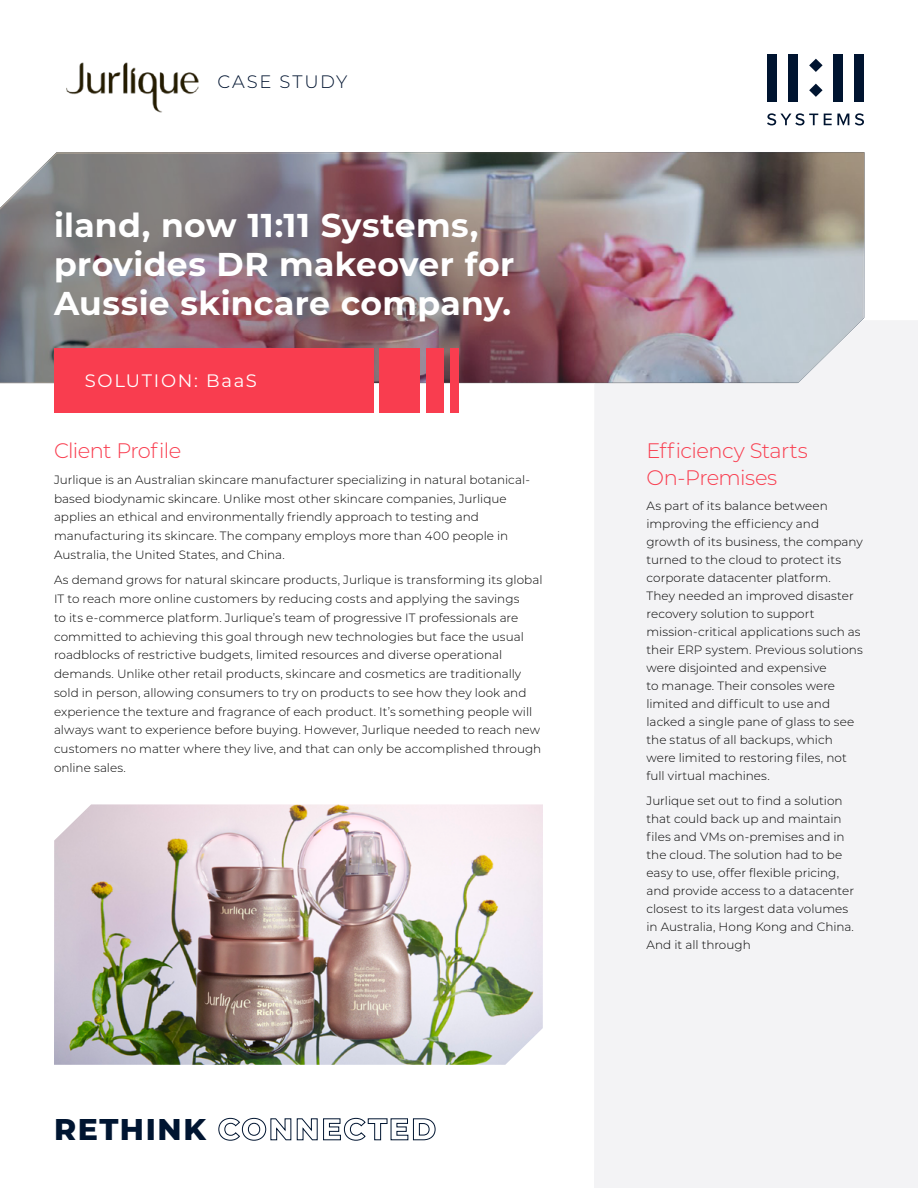
<style>
.page{position:relative;width:918px;height:1188px;background:#fff}
.page>*{position:absolute;margin:0;border:0;box-sizing:border-box;transform-origin:0 0}
.t1{font:700 33px/39px "Montserrat";letter-spacing:.01em;color:#fff}
.t2{font:800 30px "Montserrat";letter-spacing:.06em;color:#001531}
.t3{font:300 21px/27px "Montserrat";letter-spacing:-.025em;color:#f93d4f}
.t4{font:18px "Montserrat";letter-spacing:.09em;color:#fff}
.t5{font:300 18px "Montserrat";letter-spacing:.095em;color:#001430}
.t6{font:300 12px/18px "Montserrat";letter-spacing:.005em;color:#000}
</style>
<div class="page">
<div style="left:594px;top:321px;width:324px;height:867px;background:#f3f3f5"></div>
<svg style="left:767px;top:113px;width:51px;height:12px"></svg>
<svg style="left:824px;top:114px;width:25px;height:11px"></svg>
<svg style="left:855px;top:113px;width:9px;height:12px"></svg>
<div style="left:767px;top:54px;width:10px;height:47px;background:#001430"></div>
<div style="left:788px;top:54px;width:10px;height:47px;background:#001430"></div>
<svg style="left:809px;top:59px;width:14px;height:38px"></svg>
<div style="left:833px;top:54px;width:10px;height:47px;background:#001430"></div>
<div style="left:854px;top:54px;width:10px;height:47px;background:#001430"></div>
<img style="left:66px;top:62px;width:133px;height:51px">
<img style="left:54px;top:804px;width:489px;height:261px">
<img style="left:0;top:152px;width:864px;height:232px">
<div style="left:54px;top:349px;width:320px;height:64px;background:#f93d4f"></div>
<div style="left:379px;top:349px;width:41px;height:64px;background:#f93d4f"></div>
<div style="left:426px;top:349px;width:18px;height:64px;background:#f93d4f"></div>
<div style="left:450px;top:349px;width:9px;height:64px;background:#f93d4f"></div>
<h3 class="t5" style="left:217px;top:70px;width:131px">CASE STUDY</h3>
<h1 class="t1" style="left:54px;top:204px;width:462px">iland, now 11:11 Systems, provides DR makeover for<br>Aussie skincare company.</h1>
<h3 class="t4" style="left:85px;top:368px;width:174px">SOLUTION: BaaS</h3>
<h3 class="t3" style="left:54px;top:437px;width:129px">Client Profile</h3>
<p class="t6" style="left:54px;top:470px;width:477px;line-height:18.8px">Jurlique is an Australian skincare manufacturer specializing in natural botanical&shy;based biodynamic skincare. Unlike most other skincare companies, Jurlique applies an ethical and environmentally friendly approach to testing and manufacturing its skincare. The company employs more than 400 people in Australia, the United States, and China.</p>
<p class="t6" style="left:54px;top:570px;width:490px;line-height:18.8px">As demand grows for natural skincare products, Jurlique is transforming its global IT to reach more online customers by reducing costs and applying the savings<br>to its e-commerce platform. Jurlique’s team of progressive IT professionals are committed to achieving this goal through new technologies but face the usual roadblocks of restrictive budgets, limited resources and diverse operational demands. Unlike other retail products, skincare and cosmetics are traditionally sold in person, allowing consumers to try on products to see how they look and experience the texture and fragrance of each product. It’s something people will always want to experience before buying. However, Jurlique needed to reach new customers no matter where they live, and that can only be accomplished through online sales.</p>
<h2 class="t2" style="left:54px;top:1107px;width:384px">RETHINK CONNECTED</h2>
<h3 class="t3" style="left:646px;top:437px;width:163px">Efficiency Starts<br>On-Premises</h3>
<p class="t6" style="left:646px;top:496px;width:218px">As part of its balance between improving the efficiency and growth of its business, the company turned to the cloud to protect its corporate datacenter platform.<br>They needed an improved disaster recovery solution to support mission-critical applications such as their ERP system. Previous solutions were disjointed and expensive<br>to manage. Their consoles were limited and difficult to use and lacked a single pane of glass to see the status of all backups, which were limited to restoring files, not full virtual machines.</p>
<p class="t6" style="left:646px;top:791px;width:209px">Jurlique set out to find a solution that could back up and maintain files and VMs on-premises and in the cloud. The solution had to be easy to use, offer flexible pricing, and provide access to a datacenter closest to its largest data volumes in Australia, Hong Kong and China.<br>And it all through</p>
</div>
